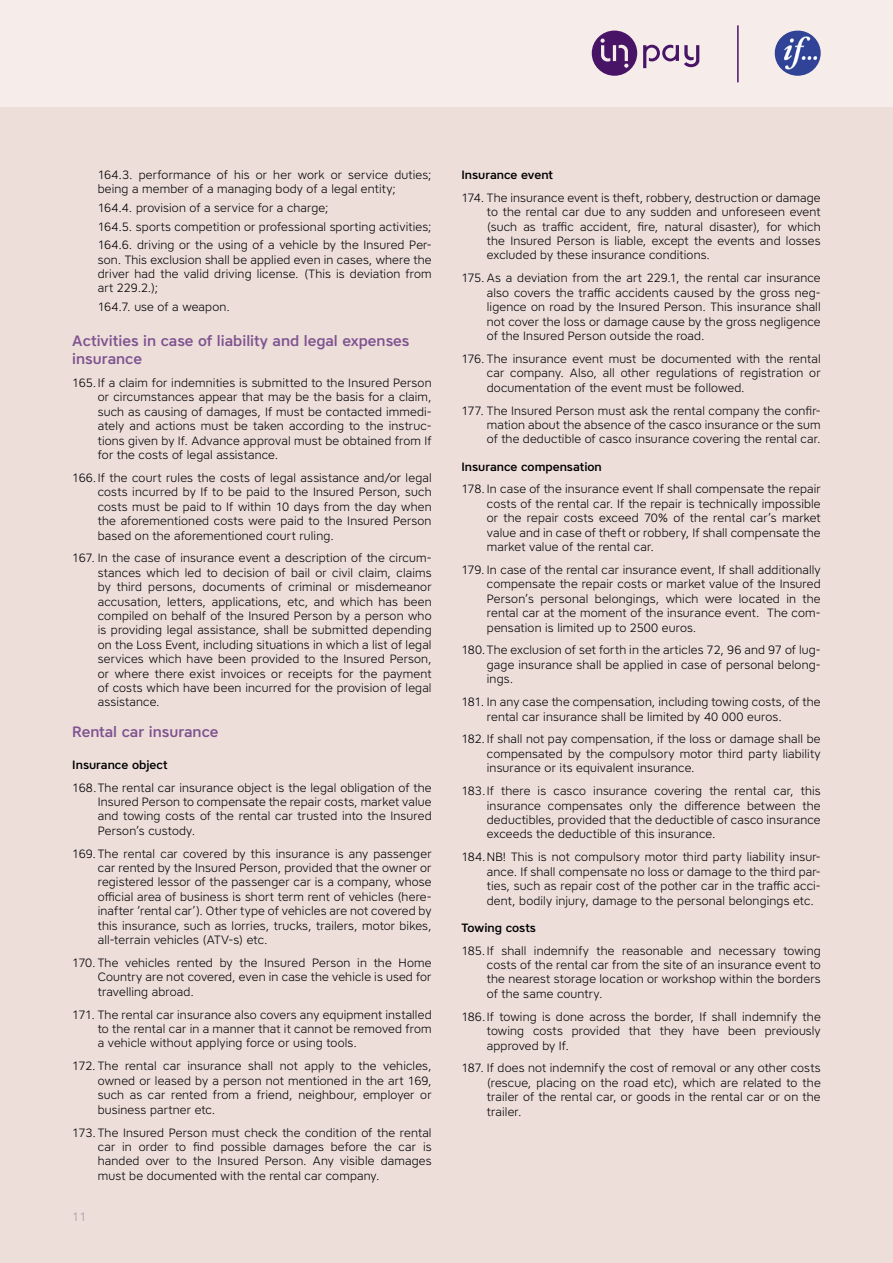
<style>
.page{position:relative;width:893px;height:1263px;background:#fff}
.page>*{position:absolute;margin:0;border:0;box-sizing:border-box;transform-origin:0 0}
.t1{font:500 15px/18px "Core Sans A55";color:#7e538f}
.t2{font:300 12px/14.4px "Core Sans A35";letter-spacing:.01em;color:#000;text-align:justify}
.t3{font:500 12px "Core Sans A55";color:#000}
.t4{font:300 12px "Core Sans A35";color:#aa96a7}
</style>
<div class="page">
<div style="left:0;top:106px;width:893px;height:1157px;background:#eddeda"></div>
<div style="left:0;top:0;width:893px;height:106px;background:#f6ecea"></div>
<svg style="left:592px;top:31px;width:107px;height:45px"></svg>
<img style="left:775px;top:31px;width:46px;height:45px;border-radius:23px">
<hr style="left:737px;top:25px;width:2px;height:57px;background:#481466">
<p class="t2" style="left:98px;top:167px;width:335px">164.3. performance of his or her work or service duties; being a member of a managing body of a legal entity;</p>
<p class="t2" style="left:98px;top:198px;width:335px;line-height:18.6px;text-align:left">164.4. provision of a service for a charge;<br>164.5. sports competition or professional sporting activities;<br>164.6. driving or the using of a vehicle by the Insured Per-</p>
<p class="t2" style="left:98px;top:252px;width:335px">son. This exclusion shall be applied even in cases, where the driver had the valid driving license. (This is deviation from art 229.2.);</p>
<p class="t2" style="left:98px;top:299px;width:134px">164.7. use of a weapon.</p>
<p class="t1" style="left:72px;top:332px;width:339px">Activities in case of liability and legal expenses insurance</p>
<p class="t2" style="left:98px;top:375px;width:335px;text-indent:-26px">165.If a claim for indemnities is submitted to the Insured Person or circumstances appear that may be the basis for a claim, such as causing of damages, If must be contacted immedi&shy;ately and actions must be taken according to the instruc&shy;tions given by If. Advance approval must be obtained from If for the costs of legal assistance.</p>
<p class="t2" style="left:98px;top:470px;width:335px;text-indent:-26px">166.If the court rules the costs of legal assistance and/or legal costs incurred by If to be paid to the Insured Person, such costs must be paid to If within 10 days from the day when the aforementioned costs were paid to the Insured Person based on the aforementioned court ruling.</p>
<p class="t2" style="left:98px;top:551px;width:335px;text-indent:-26px">167. In the case of insurance event a description of the circum&shy;stances which led to decision of bail or civil claim, claims by third persons, documents of criminal or misdemeanor accusation, letters, applications, etc, and which has been compiled on behalf of the Insured Person by a person who is providing legal assistance, shall be submitted depending on the Loss Event, including situations in which a list of legal services which have been provided to the Insured Person, or where there exist invoices or receipts for the payment of costs which have been incurred for the provision of legal assistance.</p>
<p class="t1" style="left:72px;top:723px;width:148px">Rental car insurance</p>
<p class="t3" style="left:72px;top:756px;width:97px">Insurance object</p>
<p class="t2" style="left:98px;top:780px;width:335px;text-indent:-26px">168.The rental car insurance object is the legal obligation of the Insured Person to compensate the repair costs, market value and towing costs of the rental car trusted into the Insured Person’s custody.</p>
<p class="t2" style="left:98px;top:846px;width:335px;text-indent:-26px">169. The rental car covered by this insurance is any passenger car rented by the Insured Person, provided that the owner or registered lessor of the passenger car is a company, whose official area of business is short term rent of vehicles (here&shy;inafter ‘rental car’). Other type of vehicles are not covered by this insurance, such as lorries, trucks, trailers, motor bikes, all-terrain vehicles (ATV-s) etc.</p>
<p class="t2" style="left:98px;top:955px;width:335px;text-indent:-26px">170. The vehicles rented by the Insured Person in the Home Country are not covered, even in case the vehicle is used for travelling abroad.</p>
<p class="t2" style="left:98px;top:1007px;width:335px;text-indent:-26px">171. The rental car insurance also covers any equipment installed to the rental car in a manner that it cannot be removed from a vehicle without applying force or using tools.</p>
<p class="t2" style="left:98px;top:1059px;width:335px;text-indent:-26px">172. The rental car insurance shall not apply to the vehicles, owned or leased by a person not mentioned in the art 169, such as car rented from a friend, neighbour, employer or business partner etc.</p>
<p class="t2" style="left:98px;top:1125px;width:335px;text-indent:-26px">173. The Insured Person must check the condition of the rental car in order to find possible damages before the car is handed over to the Insured Person. Any visible damages must be documented with the rental car company.</p>
<p class="t4" style="left:72px;top:1208px;width:16px">11</p>
<p class="t3" style="left:461px;top:167px;width:93px">Insurance event</p>
<p class="t2" style="left:487px;top:190px;width:335px;text-indent:-26px">174. The insurance event is theft, robbery, destruction or damage to the rental car due to any sudden and unforeseen event (such as traffic accident, fire, natural disaster), for which the Insured Person is liable, except the events and losses excluded by these insurance conditions.</p>
<p class="t2" style="left:487px;top:271px;width:335px;text-indent:-26px">175. As a deviation from the art 229.1, the rental car insurance also covers the traffic accidents caused by the gross neg&shy;ligence on road by the Insured Person. This insurance shall not cover the loss or damage cause by the gross negligence of the Insured Person outside the road.</p>
<p class="t2" style="left:487px;top:351px;width:335px;text-indent:-26px">176. The insurance event must be documented with the rental car company. Also, all other regulations of registration or documentation of the event must be followed.</p>
<p class="t2" style="left:487px;top:403px;width:335px;text-indent:-26px">177. The Insured Person must ask the rental company the confir&shy;mation about the absence of the casco insurance or the sum of the deductible of casco insurance covering the rental car.</p>
<p class="t3" style="left:461px;top:458px;width:142px">Insurance compensation</p>
<p class="t2" style="left:487px;top:482px;width:335px;text-indent:-26px">178. In case of the insurance event If shall compensate the repair costs of the rental car. If the repair is technically impossible or the repair costs exceed 70% of the rental car’s market value and in case of theft or robbery, If shall compensate the market value of the rental car.</p>
<p class="t2" style="left:487px;top:562px;width:335px;text-indent:-26px">179. In case of the rental car insurance event, If shall additionally compensate the repair costs or market value of the Insured Person’s personal belongings, which were located in the rental car at the moment of the insurance event. The com&shy;pensation is limited up to 2500 euros.</p>
<p class="t2" style="left:487px;top:643px;width:335px;text-indent:-26px">180.The exclusion of set forth in the articles 72, 96 and 97 of lug&shy;gage insurance shall be applied in case of personal belong&shy;ings.</p>
<p class="t2" style="left:487px;top:694px;width:335px;text-indent:-26px">181. In any case the compensation, including towing costs, of the rental car insurance shall be limited by 40 000 euros.</p>
<p class="t2" style="left:487px;top:732px;width:335px;text-indent:-26px">182.If shall not pay compensation, if the loss or damage shall be compensated by the compulsory motor third party liability insurance or its equivalent insurance.</p>
<p class="t2" style="left:487px;top:783px;width:335px;text-indent:-26px">183.If there is casco insurance covering the rental car, this insurance compensates only the difference between the deductibles, provided that the deductible of casco insurance exceeds the deductible of this insurance.</p>
<p class="t2" style="left:487px;top:850px;width:335px;text-indent:-26px">184.NB! This is not compulsory motor third party liability insur&shy;ance. If shall compensate no loss or damage to the third par&shy;ties, such as repair cost of the pother car in the traffic acci&shy;dent, bodily injury, damage to the personal belongings etc.</p>
<p class="t3" style="left:461px;top:920px;width:76px">Towing costs</p>
<p class="t2" style="left:487px;top:943px;width:335px;text-indent:-26px">185.If shall indemnify the reasonable and necessary towing costs of the rental car from the site of an insurance event to the nearest storage location or workshop within the borders of the same country.</p>
<p class="t2" style="left:487px;top:1009px;width:335px;text-indent:-26px">186.If towing is done across the border, If shall indemnify the towing costs provided that they have been previously approved by If.</p>
<p class="t2" style="left:487px;top:1061px;width:335px;text-indent:-26px">187. If does not indemnify the cost of removal or any other costs (rescue, placing on the road etc), which are related to the trailer of the rental car, or goods in the rental car or on the trailer.</p>
</div>
